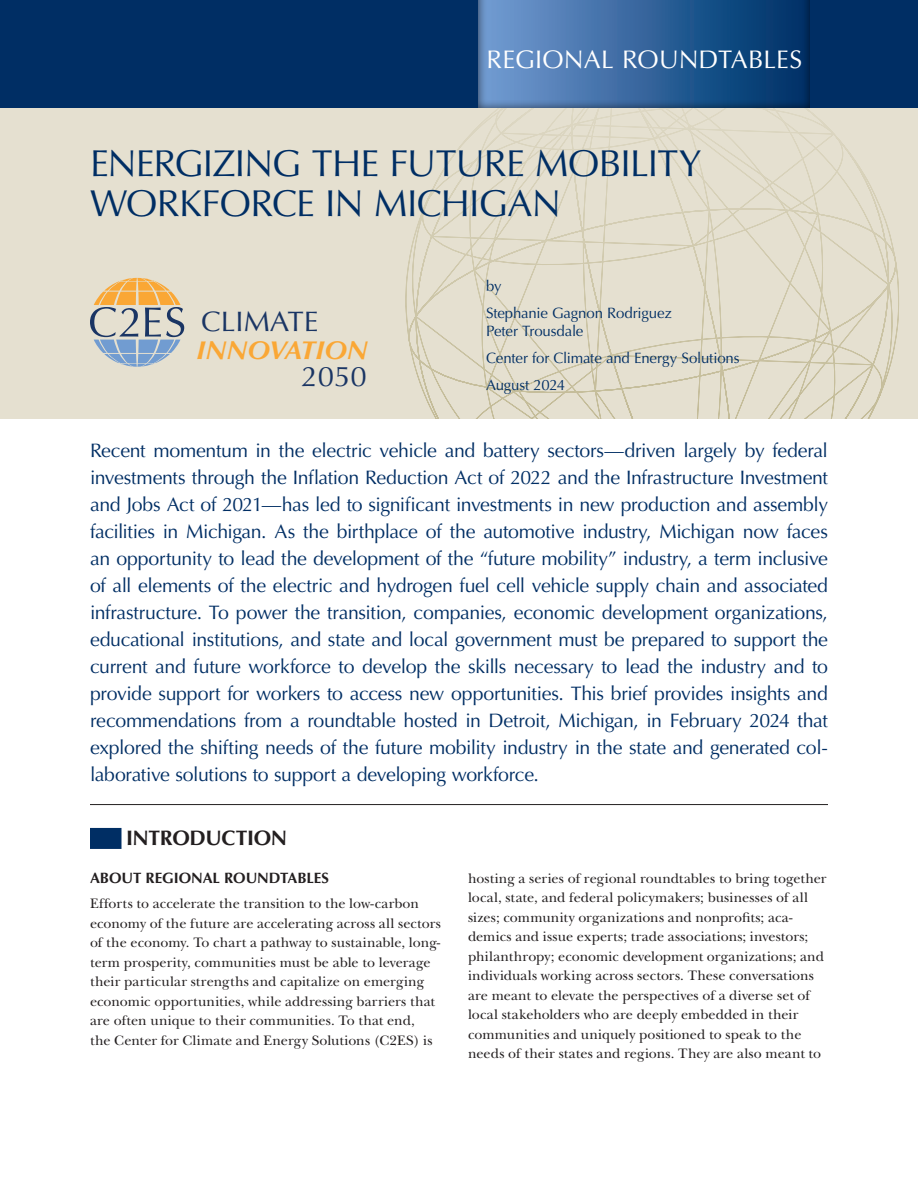
<style>
.page{position:relative;width:918px;height:1188px;background:#fff}
.page>*{position:absolute;margin:0;border:0;box-sizing:border-box;transform-origin:0 0}
.FCI_TITLE{font:37.5px/40.5px "Optima LT Std";letter-spacing:-.02em;color:#002e64}
.t1{font:28.2px "Optima LT Std";color:#1a3564;scale:1.04 1}
.t2{font:italic 700 25.8px "Optima LT Std";color:#faa735;scale:1.04 1}
.t3{font:25.5px "Optima LT Std";letter-spacing:.005em;color:#fff}
.FCI_HeaderOptima_Bold_Caps_14{font:700 21px "Optima LT Std";letter-spacing:-.015em;color:#231f20}
.FCI_Opening_Summary{font:19.5px/27px "Optima LT Std";letter-spacing:-.015em;color:#002e64;text-align:justify}
.FCI_Author{font:15px/18px "Optima LT Std";letter-spacing:-.01em;color:#002e64}
.FCI_Subhead_Optima_Bold_Caps_10{font:700 15px "Optima LT Std";letter-spacing:-.005em;color:#231f20}
.FCI_Body_Copy_1P{font:14.25px/19.5px "New Baskerville Std";letter-spacing:.005em;color:#231f20}
</style>
<div class="page">
<div style="left:90px;top:828px;width:32px;height:21px;background:#002e64"></div>
<div style="left:0;top:108px;width:918px;height:311px;background:#e5e0d0"></div>
<svg style="left:405px;top:110px;width:494px;height:309px"></svg>
<div style="left:0;top:0;width:918px;height:108px;background:#002e64"></div>
<div style="left:478px;top:0;width:333px;height:110px;background:#231f20;opacity:.75"></div>
<hr style="left:90px;top:804px;width:738px;height:1px;background:#231f20">
<svg style="left:90px;top:278px;width:94px;height:89px"></svg>
<p class="t3" style="left:487px;top:45px;width:317px">REGIONAL ROUNDTABLES</p>
<p class="FCI_TITLE" style="left:90px;top:143px;width:613px">ENERGIZING THE FUTURE MOBILITY<br>WORKFORCE IN MICHIGAN</p>
<p class="t1" style="left:201px;top:305px;width:114px">CLIMATE</p>
<p class="t2" style="left:196px;top:335px;width:166px">INNOVATION</p>
<p class="t1" style="left:302px;top:360px;width:64px">2050</p>
<p class="FCI_Author" style="left:486px;top:277px;width:17px">by</p>
<p class="FCI_Author" style="left:486px;top:304px;width:187px">Stephanie Gagnon Rodriguez<br>Peter Trousdale</p>
<p class="FCI_Author" style="left:486px;top:349px;width:255px">Center for Climate and Energy Solutions</p>
<p class="FCI_Author" style="left:486px;top:376px;width:81px">August 2024</p>
<p class="FCI_Opening_Summary" style="left:90px;top:437px;width:740px">Recent momentum in the electric vehicle and battery sectors—driven largely by federal investments through the Inflation Reduction Act of 2022 and the Infrastructure Investment and Jobs Act of 2021—has led to significant investments in new production and assembly facilities in Michigan. As the birthplace of the automotive industry, Michigan now faces an opportunity to lead the development of the “future mobility” industry, a term inclusive of all elements of the electric and hydrogen fuel cell vehicle supply chain and associated infrastructure. To power the transition, companies, economic development organizations, educational institutions, and state and local government must be prepared to support the current and future workforce to develop the skills necessary to lead the industry and to provide support for workers to access new opportunities. This brief provides insights and recommendations from a roundtable hosted in Detroit, Michigan, in February 2024 that explored the shifting needs of the future mobility industry in the state and generated col&shy;laborative solutions to support a developing workforce.</p>
<p class="FCI_HeaderOptima_Bold_Caps_14" style="left:126px;top:826px;width:163px">INTRODUCTION</p>
<p class="FCI_Subhead_Optima_Bold_Caps_10" style="left:90px;top:869px;width:240px">ABOUT REGIONAL ROUNDTABLES</p>
<p class="FCI_Body_Copy_1P" style="left:90px;top:894px;width:352px">Efforts to accelerate the transition to the low-carbon economy of the future are accelerating across all sectors of the economy. To chart a pathway to sustainable, long&shy;term prosperity, communities must be able to leverage their particular strengths and capitalize on emerging economic opportunities, while addressing barriers that are often unique to their communities. To that end,<br>the Center for Climate and Energy Solutions (C2ES) is</p>
<p class="FCI_Body_Copy_1P" style="left:468px;top:868px;width:360px">hosting a series of regional roundtables to bring together local, state, and federal policymakers; businesses of all sizes; community organizations and nonprofits; aca&shy;demics and issue experts; trade associations; investors; philanthropy; economic development organizations; and individuals working across sectors. These conversations are meant to elevate the perspectives of a diverse set of local stakeholders who are deeply embedded in their communities and uniquely positioned to speak to the needs of their states and regions. They are also meant to</p>
</div>
